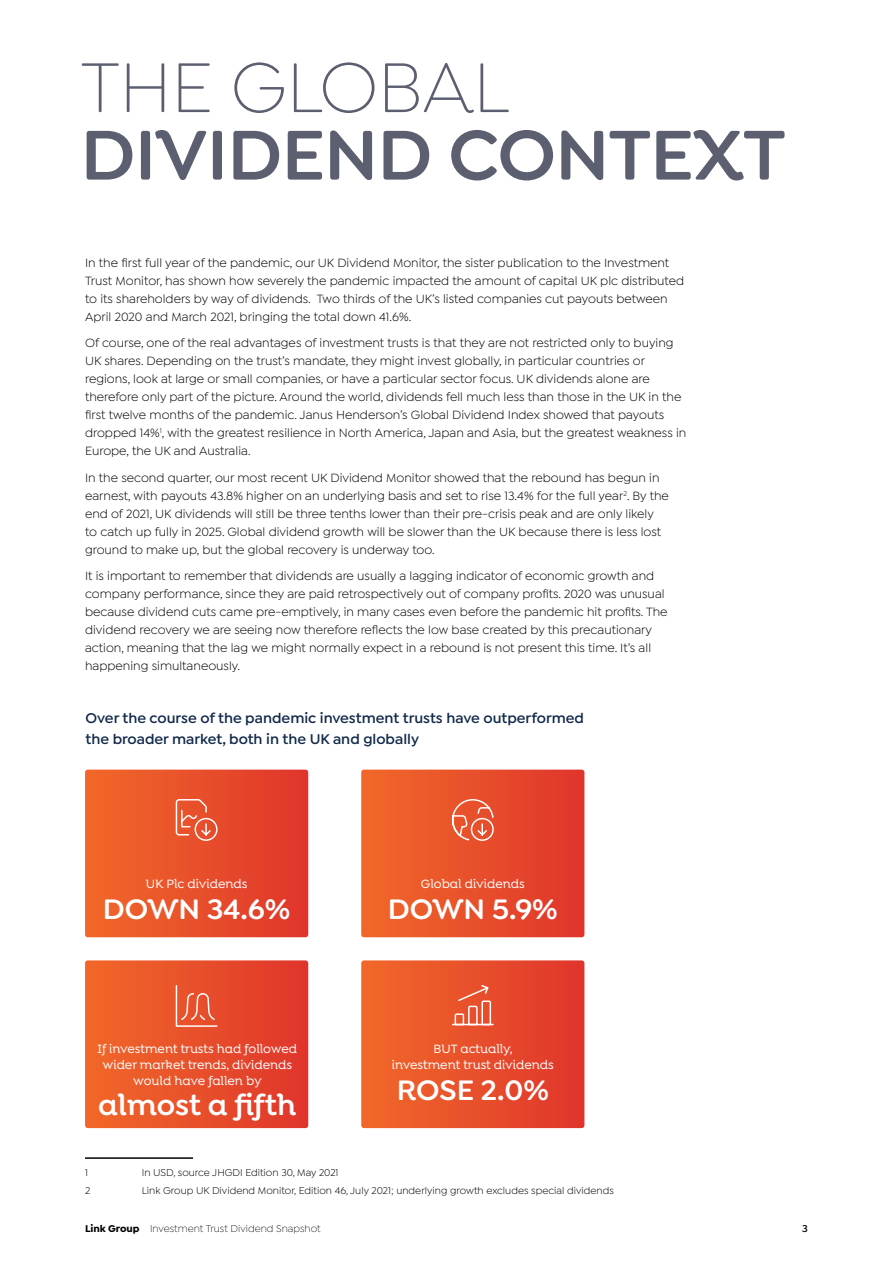
<style>
.page{position:relative;width:893px;height:1263px;background:#fff}
.page>*{position:absolute;margin:0;border:0;box-sizing:border-box;transform-origin:0 0}
.t1{font:600 75px "Isidora Soft";letter-spacing:-.01em;color:#5c5f70}
.t2{font:300 75px "Isidora Soft";letter-spacing:-.01em;color:#5c5f70}
.t3{font:600 30px "Isidora Soft Alt";color:#fff}
.t4{font:600 15px/21px "Isidora Sans";color:#10284a}
.t5{font:12.75px/18px "Isidora Sans";color:#000}
.t6{font:500 12.75px/15.8px "Isidora Soft Alt";color:#fff;text-align:center}
.t7{font:10.5px "Isidora Sans";color:#000}
.t8{font:300 10.5px "Isidora Sans";color:#000}
.t9{font:600 10.5px "Isidora Sans";color:#000}
.s1{font-weight:700}
</style>
<div class="page">
<hr style="left:85px;top:1157px;width:108px;height:2px;background:#000">
<svg style="left:85px;top:960px;width:223px;height:168px;background:#e8502c"></svg>
<svg style="left:361px;top:960px;width:223px;height:168px;background:#e8512d"></svg>
<svg style="left:361px;top:770px;width:223px;height:167px;background:#e8502c"></svg>
<svg style="left:85px;top:770px;width:223px;height:167px;background:#e8502c"></svg>
<h1 class="t2" style="left:81px;top:47px;width:431px">THE GLOBAL</h1>
<h1 class="t1" style="left:81px;top:109px;width:706px">DIVIDEND CONTEXT</h1>
<p class="t5" style="left:85px;top:254px;width:601px">In the first full year of the pandemic, our UK Dividend Monitor, the sister publication to the Investment Trust Monitor, has shown how severely the pandemic impacted the amount of capital UK plc distributed to its shareholders by way of dividends. Two thirds of the UK’s listed companies cut payouts between April 2020 and March 2021, bringing the total down 41.6%.</p>
<p class="t5" style="left:85px;top:334px;width:603px">Of course, one of the real advantages of investment trusts is that they are not restricted only to buying UK shares. Depending on the trust’s mandate, they might invest globally, in particular countries or regions, look at large or small companies, or have a particular sector focus. UK dividends alone are therefore only part of the picture. Around the world, dividends fell much less than those in the UK in the first twelve months of the pandemic. Janus Henderson’s Global Dividend Index showed that payouts dropped 14%<sup>1</sup>, with the greatest resilience in North America, Japan and Asia, but the greatest weakness in Europe, the UK and Australia.</p>
<p class="t5" style="left:85px;top:469px;width:585px">In the second quarter, our most recent UK Dividend Monitor showed that the rebound has begun in earnest, with payouts 43.8% higher on an underlying basis and set to rise 13.4% for the full year<sup>2</sup>. By the end of 2021, UK dividends will still be three tenths lower than their pre-crisis peak and are only likely to catch up fully in 2025. Global dividend growth will be slower than the UK because there is less lost ground to make up, but the global recovery is underway too.</p>
<p class="t5" style="left:85px;top:567px;width:584px">It is important to remember that dividends are usually a lagging indicator of economic growth and company performance, since they are paid retrospectively out of company profits. 2020 was unusual because dividend cuts came pre-emptively, in many cases even before the pandemic hit profits. The dividend recovery we are seeing now therefore reflects the low base created by this precautionary action, meaning that the lag we might normally expect in a rebound is not present this time. It’s all happening simultaneously.</p>
<p class="t4" style="left:86px;top:707px;width:500px">Over the course of the pandemic investment trusts have outperformed the broader market, both in the UK and globally</p>
<p class="t6" style="left:146px;top:876px;width:103px">UK Plc dividends</p>
<h2 class="t3" style="left:103px;top:890px;width:189px">DOWN 34.6%</h2>
<p class="t6" style="left:98px;top:1041px;width:201px">If investment trusts had followed wider market trends, dividends would have fallen by</p>
<h2 class="t3" style="left:98px;top:1087px;width:200px">almost a fifth</h2>
<p class="t6" style="left:421px;top:876px;width:105px">Global dividends</p>
<h2 class="t3" style="left:388px;top:890px;width:172px">DOWN 5.9%</h2>
<p class="t6" style="left:392px;top:1041px;width:164px">BUT actually,<br>investment trust dividends</p>
<h2 class="t3" style="left:397px;top:1071px;width:154px">ROSE 2.0%</h2>
<p class="t7" style="left:85px;top:1167px;width:4px">1</p>
<p class="t7" style="left:142px;top:1167px;width:198px">In USD, source JHGDI Edition 30, May 2021</p>
<p class="t7" style="left:85px;top:1185px;width:7px">2</p>
<p class="t7" style="left:142px;top:1185px;width:474px">Link Group UK Dividend Monitor, Edition 46, July 2021; underlying growth excludes special dividends</p>
<p class="t8" style="left:85px;top:1223px;width:237px"><span class="s1">Link Group</span> Investment Trust Dividend Snapshot</p>
<p class="t9" style="left:802px;top:1222px;width:7px">3</p>
</div>
